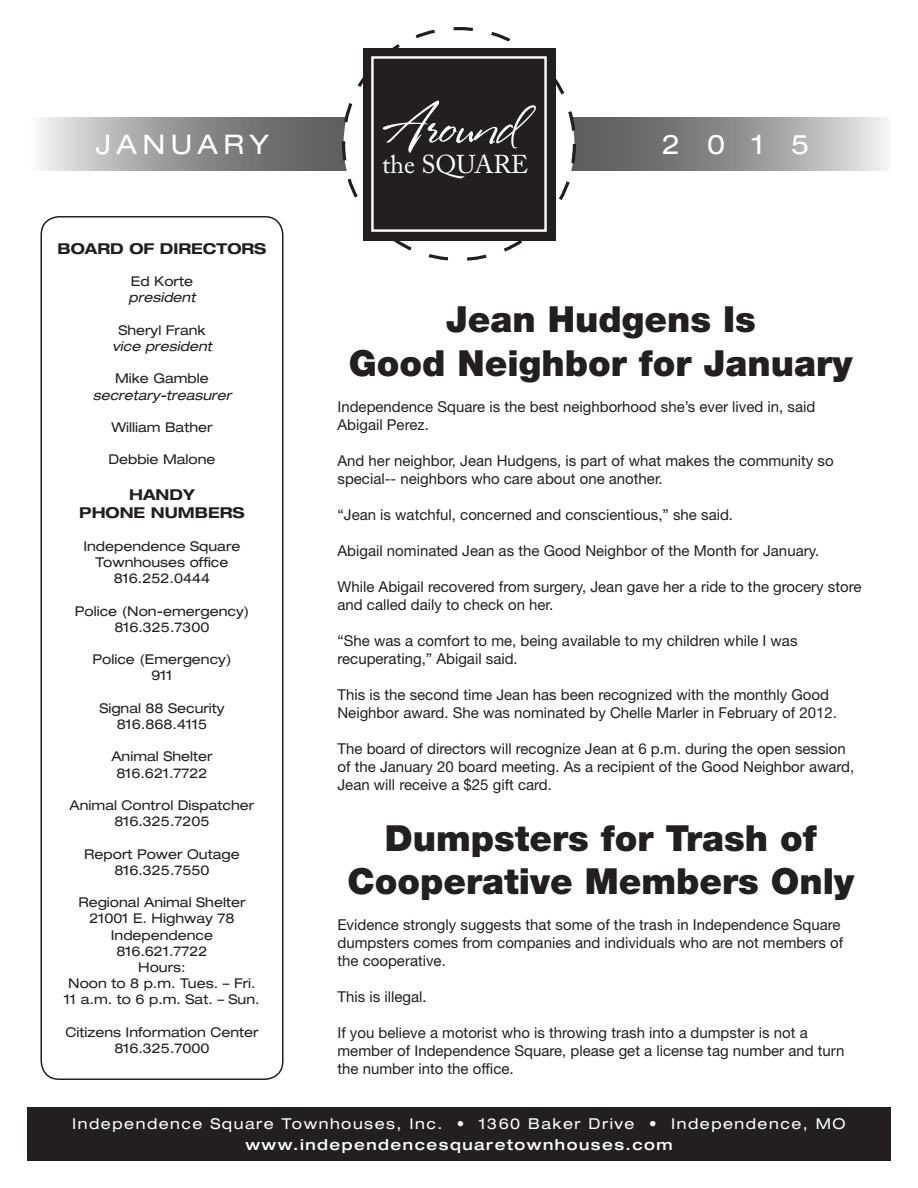
<style>
.page{position:relative;width:918px;height:1188px;background:#fff}
.page>*{position:absolute;margin:0;border:0;box-sizing:border-box;transform-origin:0 0}
.t1{font:53.4px "Stephanie Marie JF";color:#fff}
.t2{font:900 36px/43.2px "Helvetica Neue LT Std";color:#231f20;text-align:center}
.t3{font:expanded 27px "Helvetica Neue LT Std";letter-spacing:.2em;color:#fff}
.t4{font:25.65px "Adobe Caslon Pro";color:#fff}
.t5{font:15px/18px "Helvetica Neue LT Std";color:#231f20}
.t6{font:expanded 15px "Helvetica Neue LT Std";letter-spacing:.1em;color:#fff}
.t7{font:500 expanded 15px "Helvetica Neue LT Std";letter-spacing:.1em;color:#fff}
.t8{font:700 expanded 15px/18px "Helvetica Neue LT Std";color:#231f20;text-align:center}
.t9{font:expanded 13.5px/16.2px "Helvetica Neue LT Std";color:#231f20;text-align:center}
.t10{font:italic expanded 13.5px "Helvetica Neue LT Std";color:#231f20}
</style>
<div class="page">
<svg style="left:41px;top:117px;width:844px;height:54px"></svg>
<div style="left:344px;top:29px;width:230px;height:230px;background:#fff;border-radius:50%"></div>
<div style="left:363px;top:48px;width:192px;height:192px;background:#231f20"></div>
<div style="left:371px;top:56px;width:176px;height:176px;border:2px solid #fff"></div>
<div style="left:27px;top:1107px;width:864px;height:54px;background:#231f20"></div>
<div style="left:40px;top:216px;width:244px;height:864px;border:2px solid #231f20;border-radius:18px"></div>
<h1 class="t1" style="left:382px;top:93px;width:138px">Around</h1>
<h3 class="t4" style="left:382px;top:149px;width:148px">the SQUARE</h3>
<h3 class="t3" style="left:96px;top:128px;width:175px">JANUARY</h3>
<h3 class="t3" style="left:662px;top:128px;width:149px">2015</h3>
<p class="t8" style="left:57px;top:239px;width:211px">BOARD OF DIRECTORS</p>
<p class="t9" style="left:131px;top:273px;width:64px">Ed Korte</p>
<p class="t10" style="left:129px;top:289px;width:68px">president</p>
<p class="t9" style="left:118px;top:322px;width:89px">Sheryl Frank</p>
<p class="t10" style="left:112px;top:338px;width:101px">vice president</p>
<p class="t9" style="left:115px;top:370px;width:95px">Mike Gamble</p>
<p class="t10" style="left:93px;top:387px;width:140px">secretary-treasurer</p>
<p class="t9" style="left:111px;top:419px;width:103px">William Bather</p>
<p class="t9" style="left:108px;top:451px;width:109px">Debbie Malone</p>
<p class="t8" style="left:79px;top:486px;width:167px">HANDY<br>PHONE NUMBERS</p>
<p class="t9" style="left:83px;top:538px;width:159px">Independence Square<br>Townhouses office<br>816.252.0444</p>
<p class="t9" style="left:75px;top:602px;width:176px">Police (Non-emergency)<br>816.325.7300</p>
<p class="t9" style="left:93px;top:651px;width:140px">Police (Emergency)<br>911</p>
<p class="t9" style="left:99px;top:700px;width:127px">Signal 88 Security<br>816.868.4115</p>
<p class="t9" style="left:111px;top:748px;width:103px">Animal Shelter<br>816.621.7722</p>
<p class="t9" style="left:70px;top:797px;width:186px">Animal Control Dispatcher<br>816.325.7205</p>
<p class="t9" style="left:84px;top:845px;width:157px">Report Power Outage<br>816.325.7550</p>
<p class="t9" style="left:64px;top:894px;width:197px">Regional Animal Shelter<br>21001 E. Highway 78<br>Independence<br>816.621.7722<br>Hours:<br>Noon to 8 p.m. Tues. – Fri.<br>11 a.m. to 6 p.m. Sat. – Sun.</p>
<p class="t9" style="left:65px;top:1024px;width:195px">Citizens Information Center<br>816.325.7000</p>
<h2 class="t2" style="left:349px;top:298px;width:505px">Jean Hudgens Is<br>Good Neighbor for January</h2>
<p class="t5" style="left:338px;top:397px;width:479px">Independence Square is the best neighborhood she’s ever lived in, said<br>Abigail Perez.</p>
<p class="t5" style="left:338px;top:451px;width:498px">And her neighbor, Jean Hudgens, is part of what makes the community so special-- neighbors who care about one another.</p>
<p class="t5" style="left:338px;top:505px;width:397px">“Jean is watchful, concerned and conscientious,” she said.</p>
<p class="t5" style="left:338px;top:541px;width:483px">Abigail nominated Jean as the Good Neighbor of the Month for January.</p>
<p class="t5" style="left:338px;top:577px;width:526px">While Abigail recovered from surgery, Jean gave her a ride to the grocery store and called daily to check on her.</p>
<p class="t5" style="left:338px;top:631px;width:462px">“She was a comfort to me, being available to my children while I was recuperating,” Abigail said.</p>
<p class="t5" style="left:338px;top:685px;width:501px">This is the second time Jean has been recognized with the monthly Good<br>Neighbor award. She was nominated by Chelle Marler in February of 2012.</p>
<p class="t5" style="left:338px;top:739px;width:518px">The board of directors will recognize Jean at 6 p.m. during the open session of the January 20 board meeting. As a recipient of the Good Neighbor award,<br>Jean will receive a $25 gift card.</p>
<h2 class="t2" style="left:347px;top:816px;width:508px">Dumpsters for Trash of<br>Cooperative Members Only</h2>
<p class="t5" style="left:338px;top:915px;width:507px">Evidence strongly suggests that some of the trash in Independence Square dumpsters comes from companies and individuals who are not members of the cooperative.</p>
<p class="t5" style="left:338px;top:987px;width:91px">This is illegal.</p>
<p class="t5" style="left:338px;top:1023px;width:509px">If you believe a motorist who is throwing trash into a dumpster is not a member of Independence Square, please get a license tag number and turn the number into the office.</p>
<p class="t6" style="left:72px;top:1114px;width:775px">Independence Square Townhouses, Inc. • 1360 Baker Drive • Independence, MO</p>
<p class="t7" style="left:245px;top:1135px;width:429px">www.independencesquaretownhouses.com</p>
</div>
